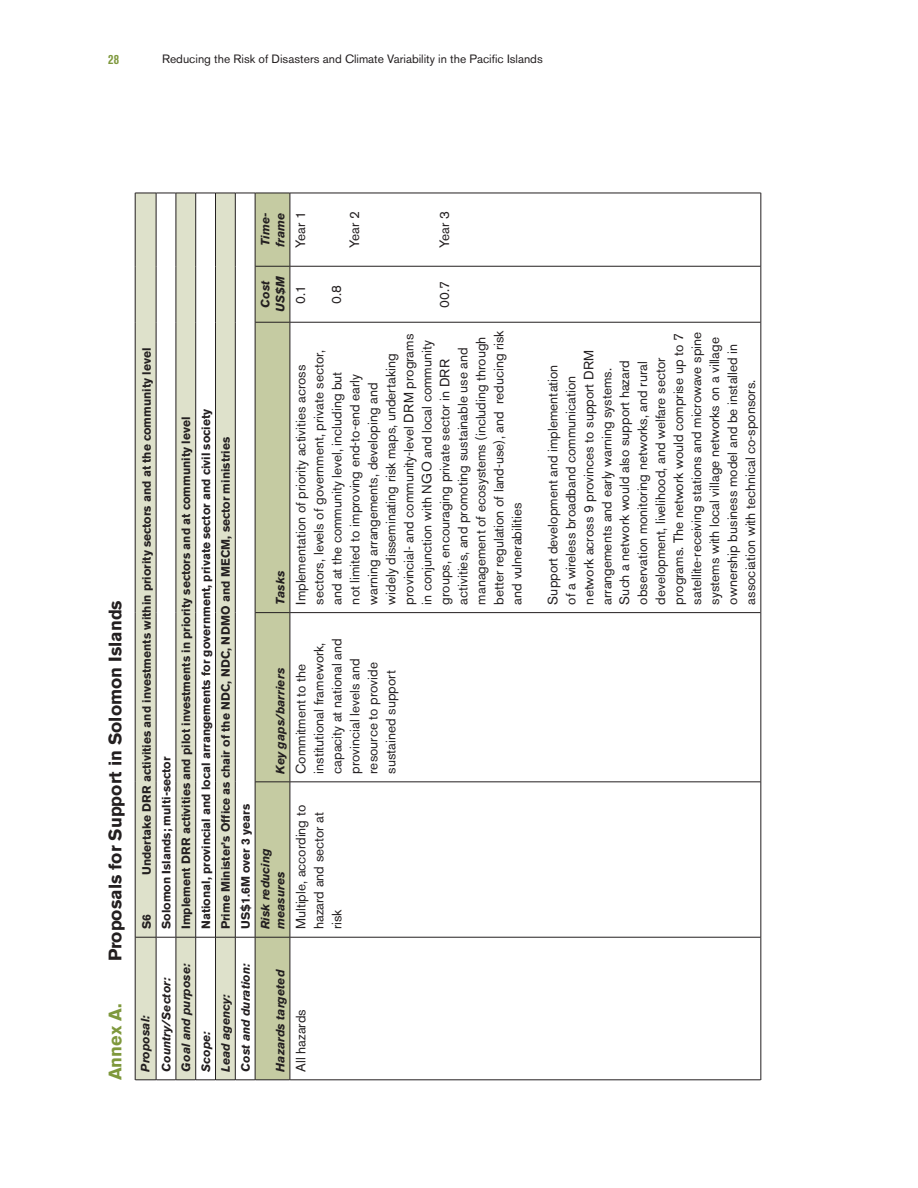
<style>
.page{position:relative;width:918px;height:1188px;background:#fff}
.page>*{position:absolute;margin:0;border:0;box-sizing:border-box;transform-origin:0 0}
.t1{font:700 18px "Akzidenz Grotesk BE";color:#231f20}
.t2{font:700 18px "Akzidenz Grotesk BE";color:#7e983c}
.t3{font:13.5px/18px "Akzidenz Grotesk BE";color:#231f20}
.t4{font:700 condensed 13.5px "Akzidenz Grotesk BE";color:#7e983c}
.t5{font:700 12px "Akzidenz Grotesk BE";color:#231f20}
.t6{font:italic 700 12px/15px "Akzidenz Grotesk BE";color:#231f20}
.t7{font:12px "Akzidenz Grotesk BE";color:#231f20}
</style>
<div class="page">
<svg style="left:135px;top:193px;width:155px;height:888px"></svg>
<hr style="left:255px;top:937px;width:1px;height:143px;background:#231f20">
<hr style="left:255px;top:1080px;width:35px;height:1px;background:#231f20">
<hr style="left:255px;top:782px;width:1px;height:155px;background:#231f20">
<hr style="left:255px;top:937px;width:35px;height:1px;background:#231f20">
<hr style="left:255px;top:613px;width:1px;height:169px;background:#231f20">
<hr style="left:255px;top:782px;width:35px;height:1px;background:#231f20">
<hr style="left:255px;top:322px;width:1px;height:291px;background:#231f20">
<hr style="left:255px;top:612px;width:35px;height:1px;background:#231f20">
<hr style="left:255px;top:266px;width:1px;height:56px;background:#231f20">
<hr style="left:255px;top:322px;width:35px;height:1px;background:#231f20">
<hr style="left:255px;top:193px;width:1px;height:73px;background:#231f20">
<hr style="left:255px;top:266px;width:35px;height:1px;background:#231f20">
<hr style="left:255px;top:193px;width:35px;height:1px;background:#231f20">
<hr style="left:290px;top:937px;width:1px;height:143px;background:#231f20">
<hr style="left:290px;top:1080px;width:471px;height:1px;background:#231f20">
<hr style="left:290px;top:782px;width:1px;height:155px;background:#231f20">
<hr style="left:290px;top:937px;width:471px;height:1px;background:#231f20">
<hr style="left:290px;top:613px;width:1px;height:169px;background:#231f20">
<hr style="left:290px;top:782px;width:471px;height:1px;background:#231f20">
<hr style="left:290px;top:322px;width:1px;height:291px;background:#231f20">
<hr style="left:290px;top:612px;width:471px;height:1px;background:#231f20">
<hr style="left:290px;top:266px;width:1px;height:56px;background:#231f20">
<hr style="left:290px;top:322px;width:471px;height:1px;background:#231f20">
<hr style="left:290px;top:193px;width:1px;height:73px;background:#231f20">
<hr style="left:290px;top:266px;width:471px;height:1px;background:#231f20">
<hr style="left:290px;top:193px;width:471px;height:1px;background:#231f20">
<hr style="left:761px;top:937px;width:1px;height:143px;background:#231f20">
<hr style="left:761px;top:782px;width:1px;height:155px;background:#231f20">
<hr style="left:761px;top:613px;width:1px;height:169px;background:#231f20">
<hr style="left:761px;top:322px;width:1px;height:291px;background:#231f20">
<hr style="left:761px;top:266px;width:1px;height:56px;background:#231f20">
<hr style="left:761px;top:193px;width:1px;height:73px;background:#231f20">
<p class="t4" style="left:108px;top:52px;width:13px">28</p>
<p class="t7" style="left:162px;top:52px;width:382px">Reducing the Risk of Disasters and Climate Variability in the Pacific Islands</p>
<h1 class="t1" style="left:105px;top:961px;width:363px;rotate:-90deg">Proposals for Support in Solomon Islands</h1>
<h1 class="t2" style="left:105px;top:1080px;width:78px;rotate:-90deg">Annex A.</h1>
<p class="t6" style="left:258px;top:247px;width:36px;rotate:-90deg">Time&shy;frame</p>
<p class="t3" style="left:292px;top:248px;width:38px;rotate:-90deg">Year 1</p>
<p class="t3" style="left:346px;top:248px;width:38px;rotate:-90deg">Year 2</p>
<p class="t3" style="left:436px;top:248px;width:38px;rotate:-90deg">Year 3</p>
<p class="t5" style="left:140px;top:875px;width:529px;rotate:-90deg">Undertake DRR activities and investments within priority sectors and at the community level</p>
<p class="t5" style="left:140px;top:929px;width:16px;rotate:-90deg">S6</p>
<p class="t5" style="left:159px;top:929px;width:174px;rotate:-90deg">Solomon Islands; multi-sector</p>
<p class="t5" style="left:179px;top:929px;width:514px;rotate:-90deg">Implement DRR activities and pilot investments in priority sectors and at community level</p>
<p class="t5" style="left:199px;top:929px;width:521px;rotate:-90deg">National, provincial and local arrangements for government, private sector and civil society</p>
<p class="t5" style="left:219px;top:929px;width:494px;rotate:-90deg">Prime Minister’s Office as chair of the NDC, NDC, NDMO and MECM, sector ministries</p>
<p class="t5" style="left:239px;top:929px;width:127px;rotate:-90deg">US$1.6M over 3 years</p>
<p class="t6" style="left:258px;top:312px;width:38px;text-align:center;rotate:-90deg">Cost<br>US$M</p>
<p class="t6" style="left:273px;top:605px;width:36px;rotate:-90deg">Tasks</p>
<p class="t3" style="left:292px;top:304px;width:20px;rotate:-90deg">0.1</p>
<p class="t3" style="left:328px;top:304px;width:20px;rotate:-90deg">0.8</p>
<p class="t3" style="left:436px;top:308px;width:28px;rotate:-90deg">00.7</p>
<p class="t3" style="left:292px;top:605px;width:276px;rotate:-90deg">Implementation of priority activities across sectors, levels of government, private sector, and at the community level, including but<br>not limited to improving end-to-end early warning arrangements, developing and<br>widely disseminating risk maps, undertaking provincial- and community-level DRM programs in conjunction with NGO and local community groups, encouraging private sector in DRR activities, and promoting sustainable use and management of ecosystems (including through better regulation of land-use), and reducing risk and vulnerabilities</p>
<p class="t3" style="left:544px;top:605px;width:274px;rotate:-90deg">Support development and implementation<br>of a wireless broadband communication network across 9 provinces to support DRM arrangements and early warning systems.<br>Such a network would also support hazard observation monitoring networks, and rural development, livelihood, and welfare sector programs. The network would comprise up to 7 satellite-receiving stations and microwave spine systems with local village networks on a village ownership business model and be installed in association with technical co-sponsors.</p>
<p class="t6" style="left:273px;top:774px;width:108px;rotate:-90deg">Key gaps/barriers</p>
<p class="t3" style="left:292px;top:774px;width:137px;rotate:-90deg">Commitment to the institutional framework, capacity at national and provincial levels and resource to provide sustained support</p>
<p class="t6" style="left:258px;top:929px;width:82px;rotate:-90deg">Risk reducing measures</p>
<p class="t3" style="left:292px;top:929px;width:126px;rotate:-90deg">Multiple, according to hazard and sector at risk</p>
<p class="t6" style="left:138px;top:1072px;width:58px;rotate:-90deg">Proposal:</p>
<p class="t6" style="left:159px;top:1072px;width:96px;rotate:-90deg">Country/Sector:</p>
<p class="t6" style="left:179px;top:1072px;width:110px;rotate:-90deg">Goal and purpose:</p>
<p class="t6" style="left:198px;top:1072px;width:42px;rotate:-90deg">Scope:</p>
<p class="t6" style="left:218px;top:1072px;width:79px;rotate:-90deg">Lead agency:</p>
<p class="t6" style="left:238px;top:1072px;width:110px;rotate:-90deg">Cost and duration:</p>
<p class="t6" style="left:273px;top:1072px;width:104px;rotate:-90deg">Hazards targeted</p>
<p class="t3" style="left:292px;top:1072px;width:64px;rotate:-90deg">All hazards</p>
</div>
